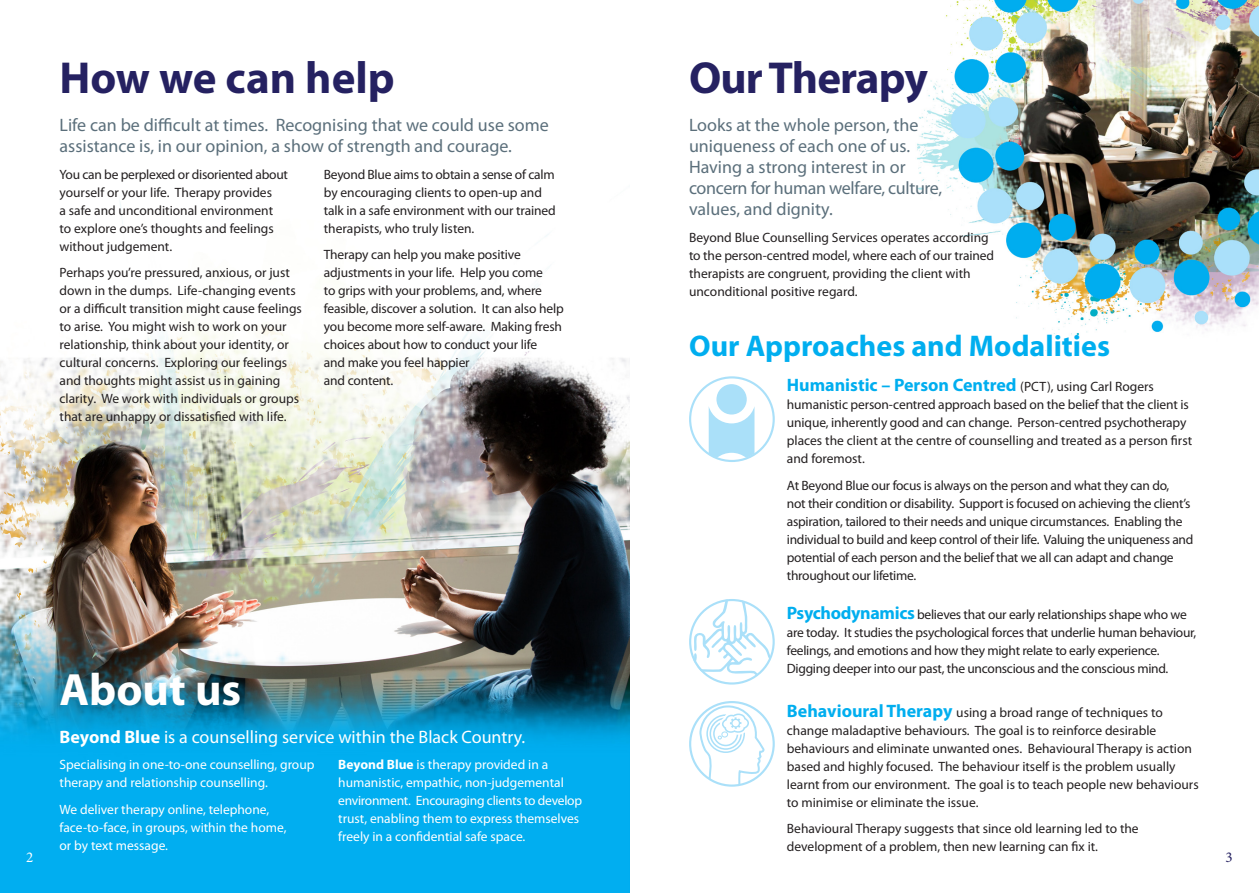
<style>
.page{position:relative;width:1259px;height:893px;background:#fff}
.page>*{position:absolute;margin:0;border:0;box-sizing:border-box;transform-origin:0 0}
.Heading_Dark_Blue{font:700 45.45px "Myriad Pro";color:#fff}
.Heading_Dark_Blue-2{font:700 45px "Myriad Pro";letter-spacing:-.015em;color:#252161}
.Subhead_Cyan{font:700 30px "Myriad Pro";color:#00aeef}
.Text_Grey_12pt{font:18px/21px "Myriad Pro";color:#5b6f7b}
.Text_9pt{font:18px "Myriad Pro";color:#fff}
.Text_9pt-2{font:700 18px "Myriad Pro";color:#00aeef}
.t1{font:15px "Minion Pro";color:#fff}
.t2{font:15px "Minion Pro";color:#252161}
.Text_9pt-3{font:13.5px/18px "Myriad Pro";letter-spacing:-.01em;color:#231f20}
.Text_9pt-4{font:13.5px/18px "Myriad Pro";color:#fff}
.s1{font-weight:400;font-size:13.5px;color:#231f20}
.s2{font-weight:700;font-size:18px;color:#00aeef}
.s3{font-weight:700}
</style>
<div class="page">
<img style="left:0;top:204px;width:629px;height:689px">
<img style="left:917px;top:0;width:342px;height:351px">
<svg style="left:692px;top:599px;width:81px;height:78px"></svg>
<div style="left:689px;top:599px;width:85px;height:86px;border:2px solid #aae0f9;border-radius:50%"></div>
<svg style="left:698px;top:704px;width:67px;height:81px"></svg>
<div style="left:689px;top:701px;width:86px;height:86px;border:2px solid #aae0f9;border-radius:50%"></div>
<div style="left:689px;top:376px;width:86px;height:86px;border:2px solid #aae0f9;border-radius:50%"></div>
<div style="left:716px;top:384px;width:31px;height:31px;background:#aae0f9;border-radius:50%"></div>
<svg style="left:708px;top:406px;width:46px;height:54px"></svg>
<p class="Heading_Dark_Blue-2" style="left:60px;top:49px;width:337px">How we can help</p>
<p class="Text_Grey_12pt" style="left:60px;top:114px;width:491px">Life can be difficult at times. Recognising that we could use some assistance is, in our opinion, a show of strength and courage.</p>
<p class="Text_9pt-3" style="left:60px;top:165px;width:230px">You can be perplexed or disoriented about yourself or your life. Therapy provides<br>a safe and unconditional environment to explore one’s thoughts and feelings without judgement.</p>
<p class="Text_9pt-3" style="left:60px;top:264px;width:244px">Perhaps you’re pressured, anxious, or just down in the dumps. Life-changing events or a difficult transition might cause feelings to arise. You might wish to work on your relationship, think about your identity, or cultural concerns. Exploring our feelings and thoughts might assist us in gaining clarity. We work with individuals or groups that are unhappy or dissatisfied with life.</p>
<p class="Heading_Dark_Blue-2" style="left:689px;top:49px;width:240px">Our Therapy</p>
<p class="Text_Grey_12pt" style="left:689px;top:114px;width:254px">Looks at the whole person, the uniqueness of each one of us.<br>Having a strong interest in or concern for human welfare, culture, values, and dignity.</p>
<p class="Text_9pt-3" style="left:689px;top:228px;width:306px">Beyond Blue Counselling Services operates according to the person-centred model, where each of our trained therapists are congruent, providing the client with unconditional positive regard.</p>
<p class="Text_9pt-3" style="left:324px;top:165px;width:233px">Beyond Blue aims to obtain a sense of calm by encouraging clients to open-up and talk in a safe environment with our trained therapists, who truly listen.</p>
<p class="Text_9pt-3" style="left:324px;top:246px;width:242px">Therapy can help you make positive adjustments in your life. Help you come<br>to grips with your problems, and, where feasible, discover a solution. It can also help you become more self-aware. Making fresh choices about how to conduct your life<br>and make you feel happier<br>and content.</p>
<p class="Subhead_Cyan" style="left:689px;top:327px;width:422px">Our Approaches and Modalities</p>
<p class="Text_9pt-2" style="left:787px;top:373px;width:368px">Humanistic – Person Centred <span class="s1">(PCT), using Carl Rogers</span></p>
<p class="Text_9pt-3" style="left:787px;top:396px;width:407px">humanistic person-centred approach based on the belief that the client is unique, inherently good and can change. Person-centred psychotherapy places the client at the centre of counselling and treated as a person first and foremost.</p>
<p class="Text_9pt-3" style="left:787px;top:476px;width:408px">At Beyond Blue our focus is always on the person and what they can do,<br>not their condition or disability. Support is focused on achieving the client’s aspiration, tailored to their needs and unique circumstances. Enabling the individual to build and keep control of their life. Valuing the uniqueness and potential of each person and the belief that we all can adapt and change throughout our lifetime.</p>
<p class="Text_9pt-3" style="left:787px;top:605px;width:411px"><span class="s2">Psychodynamics</span> believes that our early relationships shape who we are today. It studies the psychological forces that underlie human behaviour, feelings, and emotions and how they might relate to early experience.<br>Digging deeper into our past, the unconscious and the conscious mind.</p>
<p class="Text_9pt-3" style="left:787px;top:703px;width:413px"><span class="s2">Behavioural Therapy</span> using a broad range of techniques to change maladaptive behaviours. The goal is to reinforce desirable behaviours and eliminate unwanted ones. Behavioural Therapy is action based and highly focused. The behaviour itself is the problem usually learnt from our environment. The goal is to teach people new behaviours to minimise or eliminate the issue.</p>
<p class="Text_9pt-3" style="left:787px;top:819px;width:353px">Behavioural Therapy suggests that since old learning led to the development of a problem, then new learning can fix it.</p>
<p class="Heading_Dark_Blue" style="left:60px;top:660px;width:183px">About us</p>
<p class="Text_9pt" style="left:60px;top:726px;width:467px"><span class="s3">Beyond Blue</span> is a counselling service within the Black Country.</p>
<p class="Text_9pt-4" style="left:60px;top:756px;width:256px">Specialising in one-to-one counselling, group therapy and relationship counselling.</p>
<p class="Text_9pt-4" style="left:60px;top:800px;width:228px">We deliver therapy online, telephone, face-to-face, in groups, within the home, or by text message.</p>
<p class="Text_9pt-4" style="left:338px;top:756px;width:245px"><span class="s3">Beyond Blue</span> is therapy provided in a humanistic, empathic, non-judgemental environment. Encouraging clients to develop trust, enabling them to express themselves freely in a confidential safe space.</p>
<p class="t1" style="left:26px;top:847px;width:9px">2</p>
<p class="t2" style="left:1225px;top:847px;width:9px">3</p>
</div>
